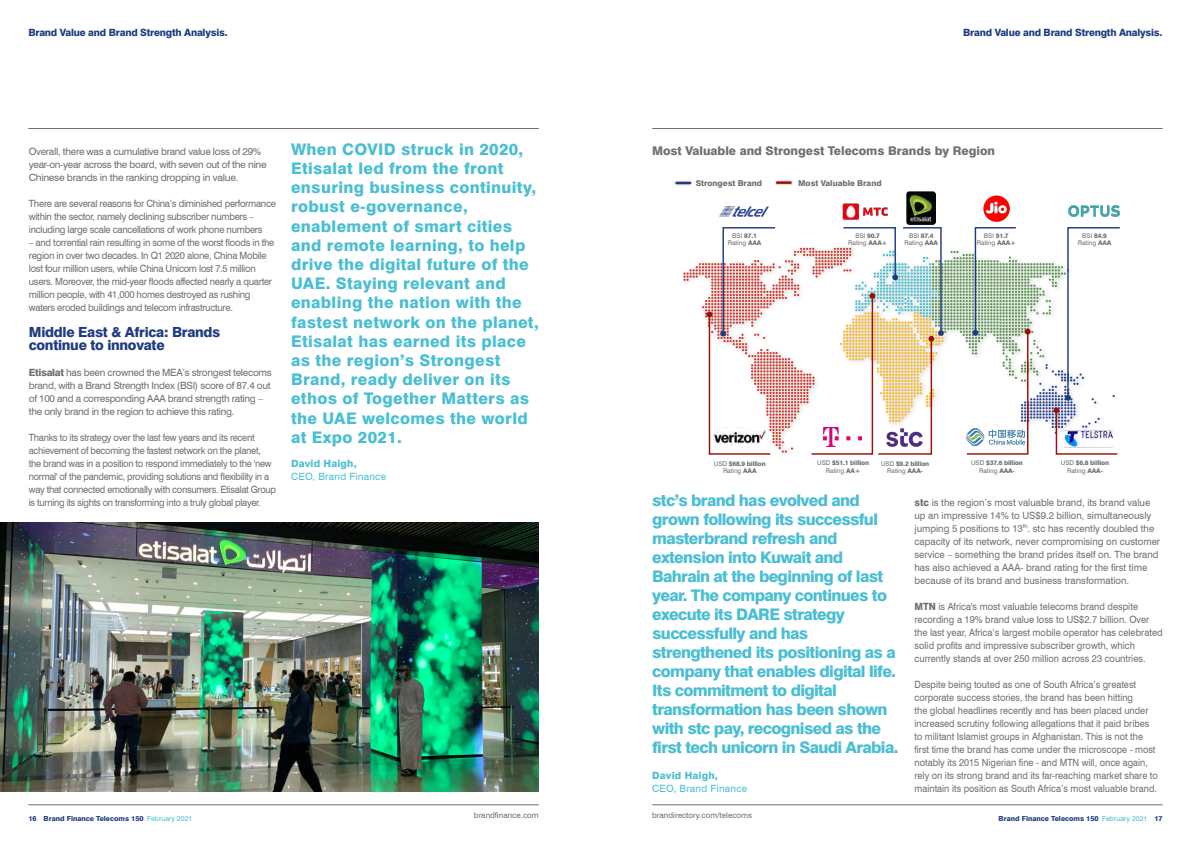
<style>
.page{position:relative;width:1191px;height:842px;background:#fff}
.page>*{position:absolute;margin:0;border:0;box-sizing:border-box;transform-origin:0 0}
.t1{font:800 16px/19.2px "Swiss 721 BT";letter-spacing:.02em;color:#4abed3}
.t2{font:800 16px/19px "Swiss 721 BT";letter-spacing:-.04em;color:#4abed3}
.t3{font:800 14px/13px "Swiss 721 BT";letter-spacing:-.02em;color:#203c81}
.t4{font:800 12px "Swiss 721 BT";color:#706f6f}
.t5{font:10px/13px "Swiss 721 BT";letter-spacing:-.03em;color:#706f6f;scale:.95 1}
.t6{font:10px/13px "Swiss 721 BT";color:#706f6f;scale:.92 1}
.t7{font:10px/13px "Swiss 721 BT";color:#706f6f;scale:.96 1}
.t8{font:10px/13px "Swiss 721 BT";letter-spacing:-.03em;color:#706f6f}
.t9{font:10px/13px "Swiss 721 BT";letter-spacing:-.03em;color:#706f6f;scale:.93 1}
.t10{font:10px/13px "Swiss 721 BT";color:#706f6f;scale:.93 1}
.t11{font:800 10px "Swiss 721 BT";letter-spacing:-.02em;color:#203c81}
.t12{font:10px "Swiss 721 BT";letter-spacing:.02em;color:#4abed3}
.t13{font:800 10px "Swiss 721 BT";letter-spacing:.02em;color:#4abed3}
.t14{font:800 8.1px "Swiss 721 BT";color:#706f6f}
.t15{font:8px "Swiss 721 BT";color:#706f6f}
.t16{font:800 7px "Swiss 721 BT";color:#203c81}
.t17{font:800 6.4px/7.3px "Swiss 721 BT";letter-spacing:-.02em;color:#706f6f;text-align:center}
.t18{font:6.4px/7.3px "Swiss 721 BT";color:#706f6f;text-align:center}
.s1{font-weight:800}
.s2{font-weight:400}
.s3{font-weight:400;color:#4abed3}
</style>
<div class="page">
<hr style="left:652px;top:804px;width:510px;height:1px;background:#706f6f">
<hr style="left:652px;top:128px;width:510px;height:1px;background:#706f6f">
<hr style="left:28px;top:804px;width:511px;height:1px;background:#706f6f">
<hr style="left:28px;top:128px;width:511px;height:1px;background:#706f6f">
<div style="left:673px;top:179px;width:20px;height:7px;background:#000;opacity:.4"></div>
<svg style="left:676px;top:182px;width:14px;height:2px"></svg>
<div style="left:773px;top:179px;width:21px;height:7px;background:#000;opacity:.4"></div>
<svg style="left:777px;top:181px;width:13px;height:3px"></svg>
<img style="left:719px;top:206px;width:49px;height:10px">
<img style="left:842px;top:203px;width:46px;height:17px">
<img style="left:906px;top:192px;width:29px;height:32px">
<img style="left:983px;top:195px;width:26px;height:27px">
<img style="left:1068px;top:206px;width:51px;height:10px">
<svg style="left:683px;top:227px;width:437px;height:228px"></svg>
<img style="left:0;top:522px;width:539px;height:270px">
<p class="t11" style="left:28px;top:26px;width:201px">Brand Value and Brand Strength Analysis.</p>
<p class="t11" style="left:963px;top:26px;width:201px">Brand Value and Brand Strength Analysis.</p>
<p class="t8" style="left:29px;top:145px;width:239px">Overall, there was a cumulative brand value loss of 29% year-on-year across the board, with seven out of the nine<br>Chinese brands in the ranking dropping in value.</p>
<p class="t5" style="left:29px;top:197px;width:261px">There are several reasons for China’s diminished performance within the sector, namely declining subscriber numbers – including large scale cancellations of work phone numbers</p>
<p class="t5" style="left:29px;top:236px;width:260px">– and torrential rain resulting in some of the worst floods in the region in over two decades. In Q1 2020 alone, China Mobile lost four million users, while China Unicom lost 7.5 million users. Moreover, the mid-year floods affected nearly a quarter million people, with 41,000 homes destroyed as rushing waters eroded buildings and telecom infrastructure.</p>
<h2 class="t3" style="left:29px;top:325px;width:193px">Middle East &amp; Africa: Brands continue to innovate</h2>
<p class="t8" style="left:29px;top:366px;width:244px"><span class="s1">Etisalat</span> has been crowned the MEA’s strongest telecoms brand, with a Brand Strength Index (BSI) score of 87.4 out of 100 and a corresponding AAA brand strength rating – the only brand in the region to achieve this rating.</p>
<p class="t9" style="left:29px;top:431px;width:267px">Thanks to its strategy over the last few years and its recent achievement of becoming the fastest network on the planet,<br>the brand was in a position to respond immediately to the 'new normal' of the pandemic, providing solutions and flexibility in a way that connected emotionally with consumers. Etisalat Group is turning its sights on transforming into a truly global player.</p>
<p class="t1" style="left:291px;top:139px;width:249px">When COVID struck in 2020,<br>Etisalat led from the front ensuring business continuity, robust e-governance, enablement of smart cities and remote learning, to help drive the digital future of the<br>UAE. Staying relevant and enabling the nation with the fastest network on the planet,<br>Etisalat has earned its place as the region’s Strongest<br>Brand, ready deliver on its ethos of Together Matters as the UAE welcomes the world at Expo 2021.</p>
<p class="t13" style="left:291px;top:457px;width:67px">David Haigh,</p>
<p class="t12" style="left:291px;top:470px;width:97px">CEO, Brand Finance</p>
<p class="t4" style="left:652px;top:143px;width:344px">Most Valuable and Strongest Telecoms Brands by Region</p>
<p class="t14" style="left:695px;top:178px;width:68px">Strongest Brand</p>
<p class="t14" style="left:798px;top:178px;width:85px">Most Valuable Brand</p>
<p class="t18" style="left:728px;top:231px;width:35px">BSI <span class="s1">87.1<br></span>Rating <span class="s1">AAA</span></p>
<p class="t18" style="left:848px;top:232px;width:40px">BSI <span class="s1">90.7<br></span>Rating <span class="s1">AAA+</span></p>
<p class="t18" style="left:904px;top:231px;width:35px">BSI <span class="s1">87.4<br></span>Rating <span class="s1">AAA</span></p>
<p class="t18" style="left:977px;top:231px;width:40px">BSI <span class="s1">91.7<br></span>Rating <span class="s1">AAA+</span></p>
<p class="t18" style="left:1077px;top:231px;width:35px">BSI <span class="s1">84.9<br></span>Rating <span class="s1">AAA</span></p>
<p class="t17" style="left:714px;top:460px;width:53px"><span class="s2">USD</span> $68.9 billion<br><span class="s2">Rating</span> AAA</p>
<p class="t17" style="left:817px;top:459px;width:53px"><span class="s2">USD</span> $51.1 billion<br><span class="s2">Rating</span> AA+</p>
<p class="t17" style="left:881px;top:460px;width:50px"><span class="s2">USD</span> $9.2 billion<br><span class="s2">Rating</span> AAA-</p>
<p class="t17" style="left:971px;top:459px;width:53px"><span class="s2">USD</span> $37.6 billion<br><span class="s2">Rating</span> AAA-</p>
<p class="t17" style="left:1061px;top:459px;width:50px"><span class="s2">USD</span> $6.8 billion<br><span class="s2">Rating</span> AAA-</p>
<p class="t2" style="left:652px;top:490px;width:248px">stc’s brand has evolved and grown following its successful masterbrand refresh and extension into Kuwait and<br>Bahrain at the beginning of last year. The company continues to execute its DARE strategy successfully and has strengthened its positioning as a company that enables digital life.<br>Its commitment to digital transformation has been shown with stc pay, recognised as the first tech unicorn in Saudi Arabia.</p>
<p class="t13" style="left:652px;top:769px;width:67px">David Haigh,</p>
<p class="t12" style="left:652px;top:782px;width:97px">CEO, Brand Finance</p>
<p class="t7" style="left:914px;top:496px;width:257px"><span class="s1">stc</span> is the region’s most valuable brand, its brand value up an impressive 14% to US$9.2 billion, simultaneously jumping 5 positions to 13<sup>th</sup>. stc has recently doubled the capacity of its network, never compromising on customer service – something the brand prides itself on. The brand has also achieved a AAA- brand rating for the first time because of its brand and business transformation.</p>
<p class="t10" style="left:914px;top:600px;width:268px"><span class="s1">MTN</span> is Africa's most valuable telecoms brand despite recording a 19% brand value loss to US$2.7 billion. Over the last year, Africa’s largest mobile operator has celebrated solid profits and impressive subscriber growth, which currently stands at over 250 million across 23 countries.</p>
<p class="t6" style="left:914px;top:678px;width:266px">Despite being touted as one of South Africa’s greatest corporate success stories, the brand has been hitting<br>the global headlines recently and has been placed under increased scrutiny following allegations that it paid bribes to militant Islamist groups in Afghanistan. This is not the first time the brand has come under the microscope - most notably its 2015 Nigerian fine - and MTN will, once again, rely on its strong brand and its far-reaching market share to maintain its position as South Africa’s most valuable brand.</p>
<p class="t15" style="left:474px;top:810px;width:66px">brandfinance.com</p>
<p class="t15" style="left:652px;top:810px;width:101px">brandirectory.com/telecoms</p>
<p class="t16" style="left:28px;top:814px;width:165px">16 Brand Finance Telecoms 150 <span class="s3">February 2021</span></p>
<p class="t16" style="left:998px;top:814px;width:165px">Brand Finance Telecoms 150 <span class="s3">February 2021</span> 17</p>
</div>
